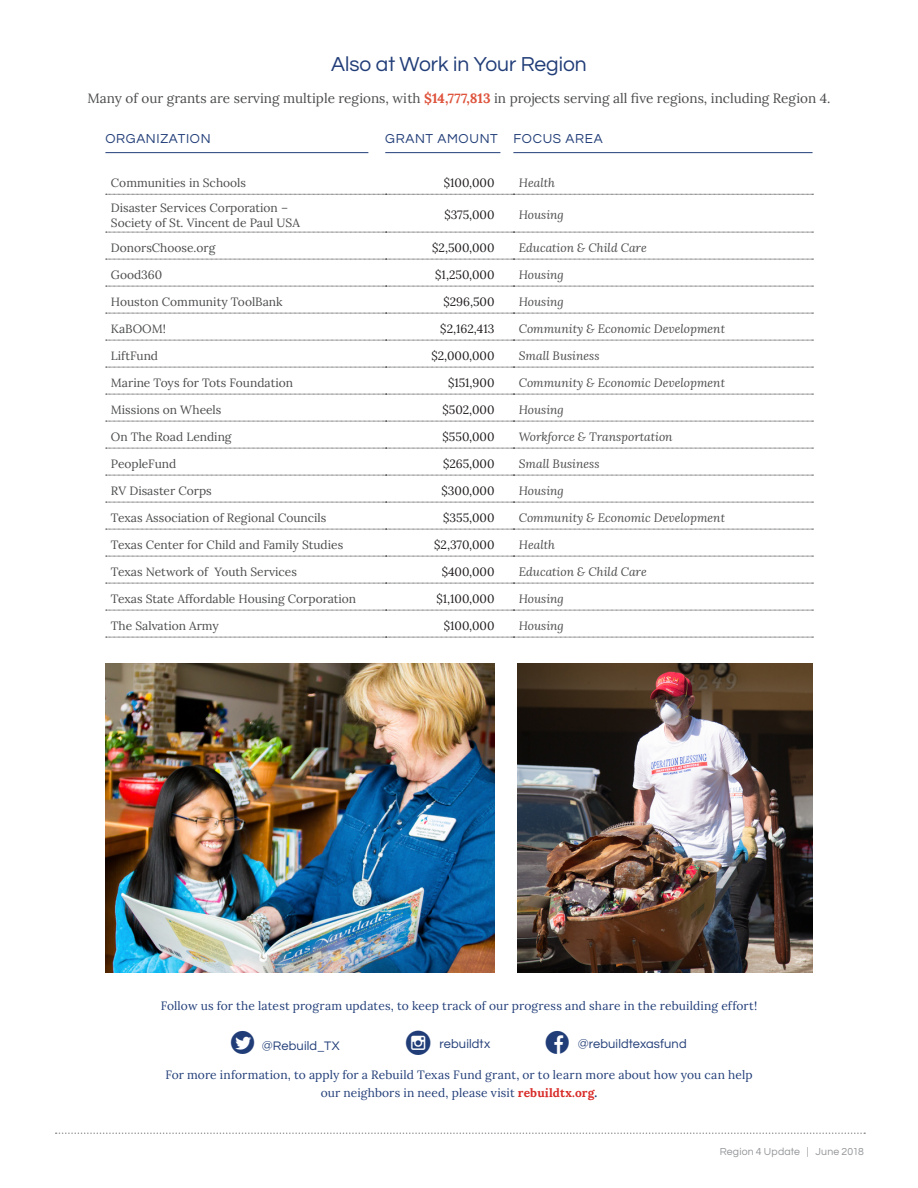
<style>
.page{position:relative;width:918px;height:1188px;background:#fff}
.page>*{position:absolute;margin:0;border:0;box-sizing:border-box;transform-origin:0 0}
.intro_copy{font:24.3px "SS Social Circle";color:#213d78}
.intro_copy-2{font:23.1px "SS Social Circle";color:#213d78}
.t1{font:21px "Questrial";color:#213d78}
.infographic{font:13.5px "Lora";color:#4b4c4d}
.Sponsor_Level{font:13.5px "Questrial";letter-spacing:.05em;color:#213d78}
.intro_copy-3{font:12.75px "Questrial";letter-spacing:.01em;color:#213d78}
.body{font:12px/15px "Lora";color:#4b4c4d}
.body-2{font:italic 12px "Lora";color:#4b4c4d}
.intro_copy-4{font:12px/18px "Lora";letter-spacing:.01em;color:#213d78;text-align:center}
.body-3{font:12px "Lora";color:#231f20}
.infographic-2{font:10.5px "Questrial";letter-spacing:.015em;color:#939598}
.s1{font-weight:700;color:#de533c}
.s2{font-weight:700;color:#d82c29}
.s3{font-weight:700}
</style>
<div class="page">
<svg style="left:56px;top:1132px;width:809px;height:2px"></svg>
<img style="left:517px;top:663px;width:296px;height:310px">
<hr style="left:513px;top:152px;width:300px;height:1px;background:#213d78">
<hr style="left:385px;top:152px;width:115px;height:1px;background:#213d78">
<hr style="left:105px;top:152px;width:263px;height:1px;background:#213d78">
<svg style="left:106px;top:194px;width:707px;height:1px"></svg>
<svg style="left:106px;top:232px;width:707px;height:1px"></svg>
<svg style="left:106px;top:259px;width:707px;height:1px"></svg>
<svg style="left:106px;top:286px;width:707px;height:1px"></svg>
<svg style="left:106px;top:313px;width:707px;height:1px"></svg>
<svg style="left:106px;top:340px;width:707px;height:1px"></svg>
<svg style="left:106px;top:367px;width:707px;height:1px"></svg>
<svg style="left:106px;top:394px;width:707px;height:1px"></svg>
<svg style="left:106px;top:421px;width:707px;height:1px"></svg>
<svg style="left:106px;top:448px;width:707px;height:1px"></svg>
<svg style="left:106px;top:475px;width:707px;height:1px"></svg>
<svg style="left:106px;top:502px;width:707px;height:1px"></svg>
<svg style="left:106px;top:529px;width:707px;height:1px"></svg>
<svg style="left:106px;top:556px;width:707px;height:1px"></svg>
<svg style="left:106px;top:583px;width:707px;height:1px"></svg>
<svg style="left:106px;top:610px;width:707px;height:1px"></svg>
<svg style="left:106px;top:637px;width:707px;height:1px"></svg>
<img style="left:105px;top:663px;width:390px;height:310px">
<h1 class="t1" style="left:331px;top:54px;width:257px">Also at Work in Your Region</h1>
<p class="infographic" style="left:88px;top:88px;width:744px">Many of our grants are serving multiple regions, with <span class="s1">$14,777,813</span> in projects serving all five regions, including Region 4.</p>
<p class="Sponsor_Level" style="left:105px;top:132px;width:107px">ORGANIZATION</p>
<p class="Sponsor_Level" style="left:385px;top:132px;width:114px">GRANT AMOUNT</p>
<p class="Sponsor_Level" style="left:513px;top:132px;width:91px">FOCUS AREA</p>
<p class="body" style="left:111px;top:174px;width:137px">Communities in Schools</p>
<p class="body-3" style="left:444px;top:173px;width:52px">$100,000</p>
<p class="body-2" style="left:519px;top:175px;width:38px">Health</p>
<p class="body" style="left:111px;top:199px;width:191px">Disaster Services Corporation –<br>Society of St. Vincent de Paul USA</p>
<p class="body-3" style="left:444px;top:206px;width:52px">$375,000</p>
<p class="body-2" style="left:519px;top:207px;width:47px">Housing</p>
<p class="body" style="left:111px;top:239px;width:106px">DonorsChoose.org</p>
<p class="body-3" style="left:432px;top:238px;width:64px">$2,500,000</p>
<p class="body-2" style="left:519px;top:239px;width:130px">Education &amp; Child Care</p>
<p class="body" style="left:111px;top:266px;width:53px">Good360</p>
<p class="body-3" style="left:435px;top:265px;width:61px">$1,250,000</p>
<p class="body-2" style="left:519px;top:266px;width:47px">Housing</p>
<p class="body" style="left:111px;top:293px;width:173px">Houston Community ToolBank</p>
<p class="body-3" style="left:443px;top:292px;width:53px">$296,500</p>
<p class="body-2" style="left:519px;top:293px;width:47px">Housing</p>
<p class="body" style="left:111px;top:320px;width:56px">KaBOOM!</p>
<p class="body-3" style="left:440px;top:319px;width:56px">$2,162,413</p>
<p class="body-2" style="left:519px;top:320px;width:208px">Community &amp; Economic Development</p>
<p class="body" style="left:111px;top:347px;width:49px">LiftFund</p>
<p class="body-3" style="left:431px;top:346px;width:65px">$2,000,000</p>
<p class="body-2" style="left:519px;top:347px;width:82px">Small Business</p>
<p class="body" style="left:111px;top:374px;width:184px">Marine Toys for Tots Foundation</p>
<p class="body-3" style="left:448px;top:373px;width:48px">$151,900</p>
<p class="body-2" style="left:519px;top:374px;width:208px">Community &amp; Economic Development</p>
<p class="body" style="left:111px;top:401px;width:112px">Missions on Wheels</p>
<p class="body-3" style="left:443px;top:400px;width:53px">$502,000</p>
<p class="body-2" style="left:519px;top:401px;width:47px">Housing</p>
<p class="body" style="left:111px;top:428px;width:122px">On The Road Lending</p>
<p class="body-3" style="left:443px;top:427px;width:53px">$550,000</p>
<p class="body-2" style="left:519px;top:428px;width:155px">Workforce &amp; Transportation</p>
<p class="body" style="left:111px;top:455px;width:67px">PeopleFund</p>
<p class="body-3" style="left:443px;top:454px;width:53px">$265,000</p>
<p class="body-2" style="left:519px;top:455px;width:82px">Small Business</p>
<p class="body" style="left:111px;top:482px;width:102px">RV Disaster Corps</p>
<p class="body-3" style="left:442px;top:481px;width:54px">$300,000</p>
<p class="body-2" style="left:519px;top:482px;width:47px">Housing</p>
<p class="body" style="left:111px;top:509px;width:217px">Texas Association of Regional Councils</p>
<p class="body-3" style="left:443px;top:508px;width:53px">$355,000</p>
<p class="body-2" style="left:519px;top:509px;width:208px">Community &amp; Economic Development</p>
<p class="body" style="left:111px;top:536px;width:234px">Texas Center for Child and Family Studies</p>
<p class="body-3" style="left:434px;top:535px;width:62px">$2,370,000</p>
<p class="body-2" style="left:519px;top:536px;width:38px">Health</p>
<p class="body" style="left:111px;top:563px;width:187px">Texas Network of Youth Services</p>
<p class="body-3" style="left:442px;top:562px;width:54px">$400,000</p>
<p class="body-2" style="left:519px;top:563px;width:130px">Education &amp; Child Care</p>
<p class="body" style="left:111px;top:590px;width:247px">Texas State Affordable Housing Corporation</p>
<p class="body-3" style="left:436px;top:589px;width:60px">$1,100,000</p>
<p class="body-2" style="left:519px;top:590px;width:47px">Housing</p>
<p class="body" style="left:111px;top:617px;width:109px">The Salvation Army</p>
<p class="body-3" style="left:444px;top:616px;width:52px">$100,000</p>
<p class="body-2" style="left:519px;top:617px;width:47px">Housing</p>
<p class="intro_copy-4" style="left:161px;top:996px;width:598px">Follow us for the latest program updates, to keep track of our progress and share in the rebuilding effort!</p>
<p class="intro_copy-2" style="left:231px;top:1031px;width:25px">TWITTER</p>
<p class="intro_copy-3" style="left:262px;top:1039px;width:79px">@Rebuild_TX</p>
<p class="intro_copy" style="left:406px;top:1031px;width:26px">INSTAGRAM</p>
<p class="intro_copy-3" style="left:440px;top:1038px;width:52px">rebuildtx</p>
<p class="intro_copy-2" style="left:546px;top:1031px;width:25px">FACEBOOK</p>
<p class="intro_copy-3" style="left:578px;top:1038px;width:110px">@rebuildtexasfund</p>
<p class="intro_copy-4" style="left:165px;top:1065px;width:589px">For more information, to apply for a Rebuild Texas Fund grant, or to learn more about how you can help our neighbors in need, please visit <span class="s2">rebuildtx.org</span><span class="s3">.</span></p>
<p class="infographic-2" style="left:720px;top:1146px;width:146px">Region 4 Update | June 2018</p>
</div>
